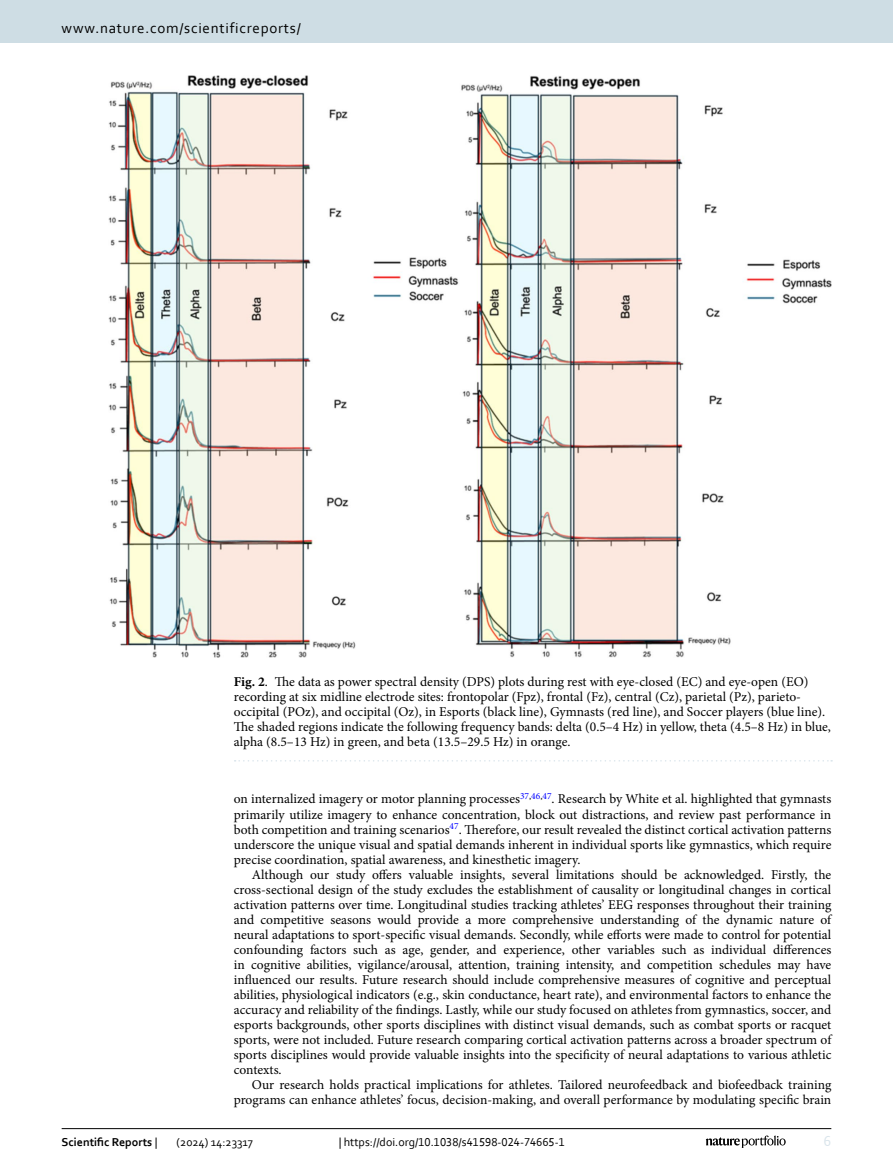
<style>
.page{position:relative;width:893px;height:1174px;background:#fff}
.page>*{position:absolute;margin:0;border:0;box-sizing:border-box;transform-origin:0 0}
.t1{font:15px "Corbel";letter-spacing:.05em;color:#000}
.t2{font:15px "Corbel";color:#d9e4eb}
.Body_Text_Indent{font:13.5px/15px "Minion Pro";color:#000;text-align:justify}
.Figure_Caption{font:13.5px/15px "Minion Pro";color:#000}
.t3{font:12px "Corbel";color:#000}
.t4{font:700 12px "Corbel";color:#000}
.s1{font-weight:700}
.s2{font-weight:400}
</style>
<div class="page">
<img style="left:108px;top:76px;width:723px;height:582px">
<svg style="left:235px;top:760px;width:597px;height:1px"></svg>
<hr style="left:62px;top:1128px;width:769px;height:1px;background:#000">
<svg style="left:706px;top:1135px;width:80px;height:12px"></svg>
<div style="left:0;top:0;width:893px;height:43px;background:#cedde4"></div>
<p class="t1" style="left:62px;top:18px;width:241px">www.nature.com/scientificreports/</p>
<p class="Figure_Caption" style="left:234px;top:674px;width:599px"><span class="s1">Fig. 2</span>. The data as power spectral density (DPS) plots during rest with eye-closed (EC) and eye-open (EO) recording at six midline electrode sites: frontopolar (Fpz), frontal (Fz), central (Cz), parietal (Pz), parieto&shy;occipital (POz), and occipital (Oz), in Esports (black line), Gymnasts (red line), and Soccer players (blue line).<br>The shaded regions indicate the following frequency bands: delta (0.5–4 Hz) in yellow, theta (4.5–8 Hz) in blue, alpha (8.5–13 Hz) in green, and beta (13.5–29.5 Hz) in orange.</p>
<p class="Body_Text_Indent" style="left:234px;top:791px;width:599px">on internalized imagery or motor planning processes<sup>37</sup><sup>,</sup><sup>46</sup><sup>,</sup><sup>47</sup>. Research by White et al. highlighted that gymnasts primarily utilize imagery to enhance concentration, block out distractions, and review past performance in both competition and training scenarios<sup>47</sup>. Therefore, our result revealed the distinct cortical activation patterns underscore the unique visual and spatial demands inherent in individual sports like gymnastics, which require precise coordination, spatial awareness, and kinesthetic imagery.</p>
<p class="Body_Text_Indent" style="left:234px;top:866px;width:599px;text-indent:18px">Although our study offers valuable insights, several limitations should be acknowledged. Firstly, the cross-sectional design of the study excludes the establishment of causality or longitudinal changes in cortical activation patterns over time. Longitudinal studies tracking athletes’ EEG responses throughout their training and competitive seasons would provide a more comprehensive understanding of the dynamic nature of neural adaptations to sport-specific visual demands. Secondly, while efforts were made to control for potential confounding factors such as age, gender, and experience, other variables such as individual differences in cognitive abilities, vigilance/arousal, attention, training intensity, and competition schedules may have influenced our results. Future research should include comprehensive measures of cognitive and perceptual abilities, physiological indicators (e.g., skin conductance, heart rate), and environmental factors to enhance the accuracy and reliability of the findings. Lastly, while our study focused on athletes from gymnastics, soccer, and esports backgrounds, other sports disciplines with distinct visual demands, such as combat sports or racquet sports, were not included. Future research comparing cortical activation patterns across a broader spectrum of sports disciplines would provide valuable insights into the specificity of neural adaptations to various athletic contexts.</p>
<p class="Body_Text_Indent" style="left:234px;top:1076px;width:599px;text-align:right">Our research holds practical implications for athletes. Tailored neurofeedback and biofeedback training programs can enhance athletes’ focus, decision-making, and overall performance by modulating specific brain</p>
<p class="t4" style="left:62px;top:1134px;width:97px">Scientific Reports <span class="s2">|</span></p>
<p class="t3" style="left:177px;top:1134px;width:78px">(2024) 14:23317</p>
<p class="t3" style="left:339px;top:1134px;width:228px">| https://doi.org/10.1038/s41598-024-74665-1</p>
<p class="t2" style="left:824px;top:1132px;width:9px">6</p>
</div>
